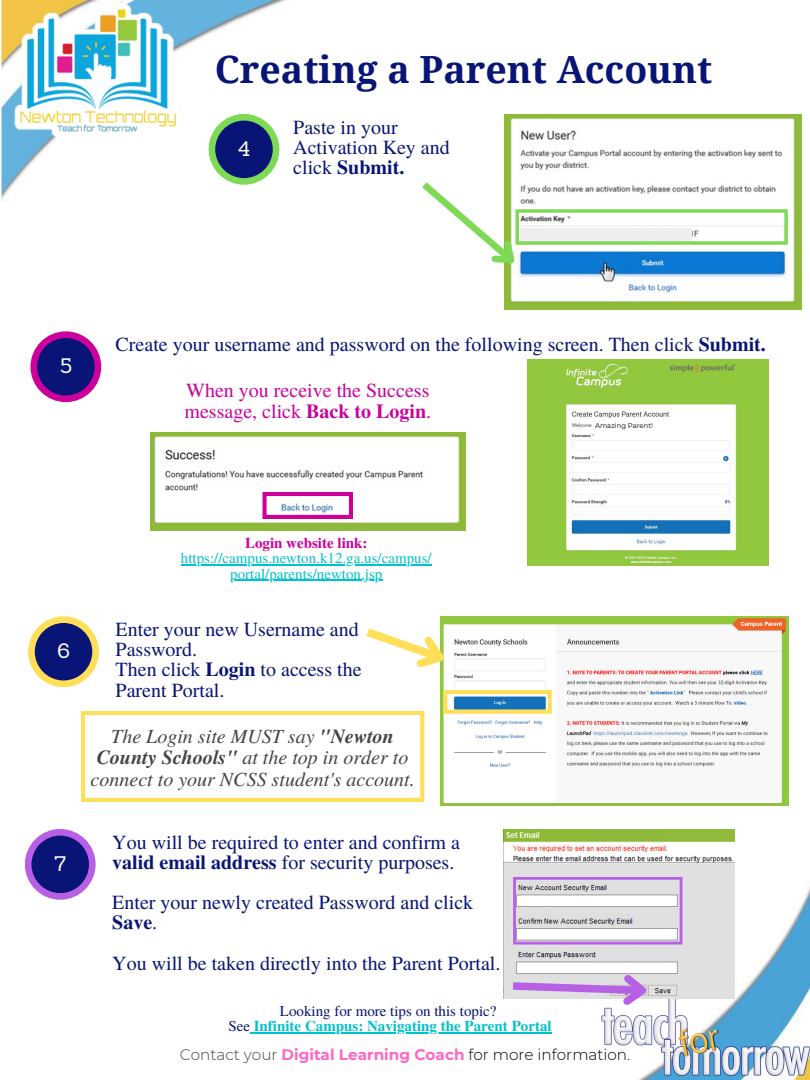
<style>
.page{position:relative;width:810px;height:1080px;background:#fff}
.page>*{position:absolute;margin:0;border:0;box-sizing:border-box;transform-origin:0 0}
.t1{font:700 37.5px "Noto Serif";color:#081576}
.t2{font:20.38px "Sanchez";color:#fdfff6}
.t3{font:20px/20.1px "Te X Gyre Termes";color:#081576}
.t4{font:italic 20px/21.1px "Te X Gyre Termes";color:#444440;text-align:center}
.t5{font:20px/20.6px "Te X Gyre Termes";color:#cb009d}
.t6{font:700 15.25px "Montserrat";color:#ff66c4}
.t7{font:15px/15.5px "Te X Gyre Termes";color:#00c2cb;text-align:center}
.t8{font:700 15px "Te X Gyre Termes";color:#00c2cb}
.t9{font:15px "Te X Gyre Termes";color:#081576}
.t10{font:6.88px "Montserrat";color:#000}
.s1{font-weight:700}
.s2{font-weight:700;color:#cb009d}
.s3{font-weight:400;color:#081576}
.s4{font-weight:300;color:#444440}
.s5{font-weight:300;color:#000}
</style>
<div class="page">
<img style="left:0;top:0;width:810px;height:1080px">
<img style="left:12px;top:0;width:172px;height:141px">
<img style="left:573px;top:999px;width:237px;height:76px">
<svg style="left:209px;top:114px;width:70px;height:71px"></svg>
<img style="left:505px;top:114px;width:296px;height:195px">
<svg style="left:415px;top:176px;width:373px;height:106px"></svg>
<svg style="left:31px;top:332px;width:70px;height:70px"></svg>
<img style="left:527px;top:360px;width:241px;height:205px">
<svg style="left:28px;top:617px;width:71px;height:70px"></svg>
<img style="left:151px;top:433px;width:314px;height:97px">
<svg style="left:263px;top:492px;width:90px;height:27px"></svg>
<div style="left:592px;top:422px;width:51px;height:9px;background:#fff"></div>
<img style="left:440px;top:616px;width:348px;height:190px">
<svg style="left:443px;top:690px;width:109px;height:24px"></svg>
<svg style="left:358px;top:622px;width:102px;height:62px"></svg>
<svg style="left:81px;top:711px;width:343px;height:91px"></svg>
<svg style="left:25px;top:829px;width:71px;height:71px"></svg>
<img style="left:503px;top:829px;width:232px;height:170px">
<svg style="left:513px;top:877px;width:169px;height:68px"></svg>
<svg style="left:505px;top:968px;width:151px;height:45px"></svg>
<hr style="left:254px;top:1032px;width:298px;height:2px;background:#00c2cb">
<hr style="left:181px;top:564px;width:251px;height:2px;background:#00c2cb">
<hr style="left:230px;top:580px;width:152px;height:1px;background:#00c2cb">
<div style="left:521px;top:228px;width:171px;height:12px;background:#eee"></div>
<h1 class="t1" style="left:215px;top:43px;width:499px">Creating a Parent Account</h1>
<p class="t2" style="left:238px;top:136px;width:14px">4</p>
<p class="t3" style="left:293px;top:116px;width:158px">Paste in your<br>Activation Key and click <span class="s1">Submit.</span></p>
<p class="t2" style="left:60px;top:353px;width:14px">5</p>
<p class="t3" style="left:116px;top:333px;width:652px">Create your username and password on the following screen. Then click <span class="s1">Submit.</span></p>
<p class="t5" style="left:185px;top:379px;width:248px">When you receive the Success message, click <span class="s1">Back to Login</span>.</p>
<p class="t10" style="left:595px;top:421px;width:59px">Amazing Parent!</p>
<p class="t2" style="left:57px;top:638px;width:14px">6</p>
<p class="t2" style="left:54px;top:851px;width:14px">7</p>
<p class="t7" style="left:181px;top:534px;width:252px"><span class="s2">Login website link: </span>https://campus.newton.k12.ga.us/campus/ portal/parents/newton.jsp</p>
<p class="t3" style="left:116px;top:618px;width:248px">Enter your new Username and<br>Password.<br>Then click <span class="s1">Login</span> to access the<br>Parent Portal.</p>
<p class="t4" style="left:91px;top:725px;width:326px">The Login site MUST say <span class="s1">"Newton<br>County Schools"</span> at the top in order to connect to your NCSS student's account.</p>
<p class="t3" style="left:112px;top:831px;width:349px">You will be required to enter and confirm a <span class="s1">valid email address</span> for security purposes.</p>
<p class="t3" style="left:112px;top:891px;width:362px">Enter your newly created Password and click<br><span class="s1">Save</span>.</p>
<p class="t3" style="left:112px;top:952px;width:390px">You will be taken directly into the Parent Portal.</p>
<p class="t9" style="left:280px;top:1000px;width:218px">Looking for more tips on this topic?</p>
<p class="t8" style="left:228px;top:1015px;width:325px"><span class="s3">See</span> Infinite Campus: Navigating the Parent Portal</p>
<p class="t6" style="left:180px;top:1045px;width:452px"><span class="s4">Contact your</span> Digital Learning Coach <span class="s5">for more information.</span></p>
</div>
